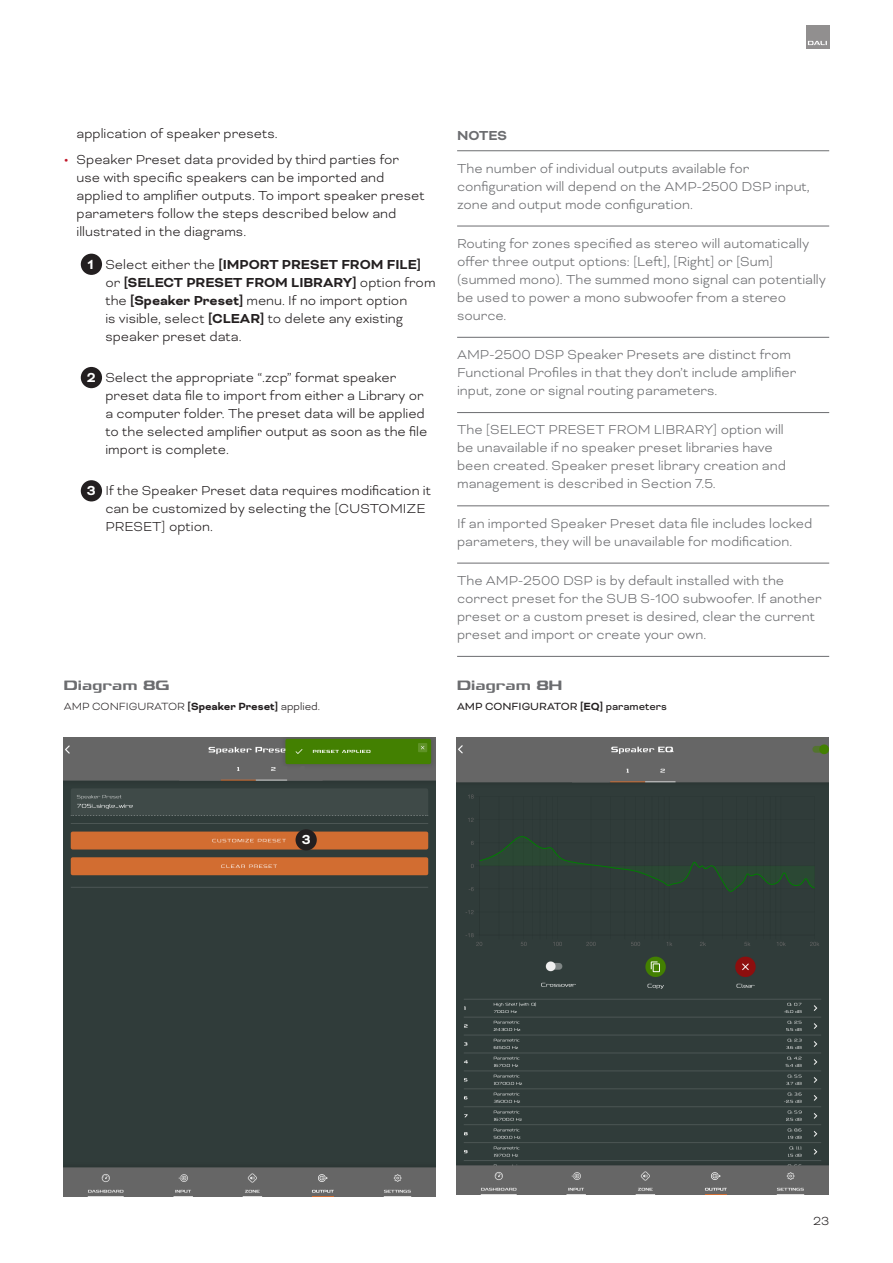
<style>
.page{position:relative;width:893px;height:1263px;background:#fff}
.page>*{position:absolute;margin:0;border:0;box-sizing:border-box;transform-origin:0 0}
.DIAGRAM_Header_Level_1{font:700 16.5px "Dali Font 2";color:#6c6d70}
.Note_Body{font:300 15px/18px "Bicyclette";color:#6c6d70}
.Body{font:300 15px/18px "Bicyclette";color:#231f20}
.Note_Heading{font:700 15px "Bicyclette";color:#6c6d70}
.t1{font:700 15px "Bicyclette";color:#fff}
.t2{font:300 13.5px "Bicyclette";color:#231f20}
.DIAGRAM_Body{font:300 12px "Bicyclette";color:#231f20}
.DIAGRAM_Body-2{font:12px "Bicyclette";color:#231f20}
.s1{font-weight:700;color:#c11628}
.s2{font-weight:700}
</style>
<div class="page">
<img style="left:64px;top:737px;width:372px;height:459px">
<img style="left:456px;top:737px;width:372px;height:457px">
<div style="left:81px;top:254px;width:21px;height:21px;background:#231f20;border-radius:50%"></div>
<div style="left:81px;top:367px;width:21px;height:21px;background:#231f20;border-radius:50%"></div>
<div style="left:81px;top:480px;width:21px;height:21px;background:#231f20;border-radius:50%"></div>
<div style="left:296px;top:829px;width:21px;height:21px;background:#231f20;border-radius:50%"></div>
<hr style="left:457px;top:150px;width:372px;height:1px;background:#6c6d70">
<hr style="left:457px;top:226px;width:372px;height:1px;background:#6c6d70">
<hr style="left:457px;top:337px;width:372px;height:1px;background:#6c6d70">
<hr style="left:457px;top:412px;width:372px;height:1px;background:#6c6d70">
<hr style="left:457px;top:505px;width:372px;height:1px;background:#6c6d70">
<hr style="left:457px;top:563px;width:372px;height:1px;background:#6c6d70">
<hr style="left:457px;top:656px;width:372px;height:1px;background:#6c6d70">
<div style="left:806px;top:26px;width:23px;height:23px;background:#918f8f"></div>
<svg style="left:808px;top:41px;width:19px;height:4px"></svg>
<p class="Body" style="left:77px;top:124px;width:203px">application of speaker presets.</p>
<p class="Body" style="left:77px;top:150px;width:350px;text-indent:-13px"><span class="s1">•</span> Speaker Preset data provided by third parties for use with specific speakers can be imported and applied to amplifier outputs. To import speaker preset parameters follow the steps described below and illustrated in the diagrams.</p>
<p class="t1" style="left:88px;top:255px;width:8px">1</p>
<p class="Body" style="left:105px;top:255px;width:332px">Select either the <span class="s2">[IMPORT PRESET FROM FILE] </span>or <span class="s2">[SELECT PRESET FROM LIBRARY]</span> option from the <span class="s2">[Speaker Preset]</span> menu. If no import option<br>is visible, select <span class="s2">[CLEAR]</span> to delete any existing speaker preset data.</p>
<p class="t1" style="left:87px;top:369px;width:11px">2</p>
<p class="Body" style="left:105px;top:368px;width:323px">Select the appropriate “.zcp” format speaker preset data file to import from either a Library or a computer folder. The preset data will be applied to the selected amplifier output as soon as the file import is complete.</p>
<p class="t1" style="left:87px;top:482px;width:10px">3</p>
<p class="Body" style="left:105px;top:482px;width:327px">If the Speaker Preset data requires modification it can be customized by selecting the [CUSTOMIZE<br>PRESET] option.</p>
<p class="DIAGRAM_Header_Level_1" style="left:64px;top:677px;width:107px">Diagram 8G</p>
<p class="DIAGRAM_Body" style="left:64px;top:700px;width:258px">AMP CONFIGURATOR <span class="s2">[Speaker Preset]</span> applied.</p>
<p class="Note_Heading" style="left:457px;top:127px;width:52px">NOTES</p>
<p class="Note_Body" style="left:457px;top:159px;width:354px">The number of individual outputs available for configuration will depend on the AMP-2500 DSP input, zone and output mode configuration.</p>
<p class="Note_Body" style="left:457px;top:234px;width:370px">Routing for zones specified as stereo will automatically offer three output options: [Left], [Right] or [Sum] (summed mono). The summed mono signal can potentially be used to power a mono subwoofer from a stereo source.</p>
<p class="Note_Body" style="left:457px;top:345px;width:341px">AMP-2500 DSP Speaker Presets are distinct from<br>Functional Profiles in that they don’t include amplifier input, zone or signal routing parameters.</p>
<p class="Note_Body" style="left:457px;top:421px;width:330px">The [SELECT PRESET FROM LIBRARY] option will be unavailable if no speaker preset libraries have been created. Speaker preset library creation and management is described in Section 7.5.</p>
<p class="Note_Body" style="left:457px;top:514px;width:357px">If an imported Speaker Preset data file includes locked parameters, they will be unavailable for modification.</p>
<p class="Note_Body" style="left:457px;top:571px;width:366px">The AMP-2500 DSP is by default installed with the correct preset for the SUB S-100 subwoofer. If another preset or a custom preset is desired, clear the current preset and import or create your own.</p>
<p class="DIAGRAM_Header_Level_1" style="left:457px;top:677px;width:107px">Diagram 8H</p>
<p class="DIAGRAM_Body-2" style="left:457px;top:700px;width:211px">AMP CONFIGURATOR <span class="s2">[EQ]</span> parameters</p>
<p class="t1" style="left:302px;top:831px;width:10px">3</p>
<p class="t2" style="left:813px;top:1213px;width:17px">23</p>
</div>
